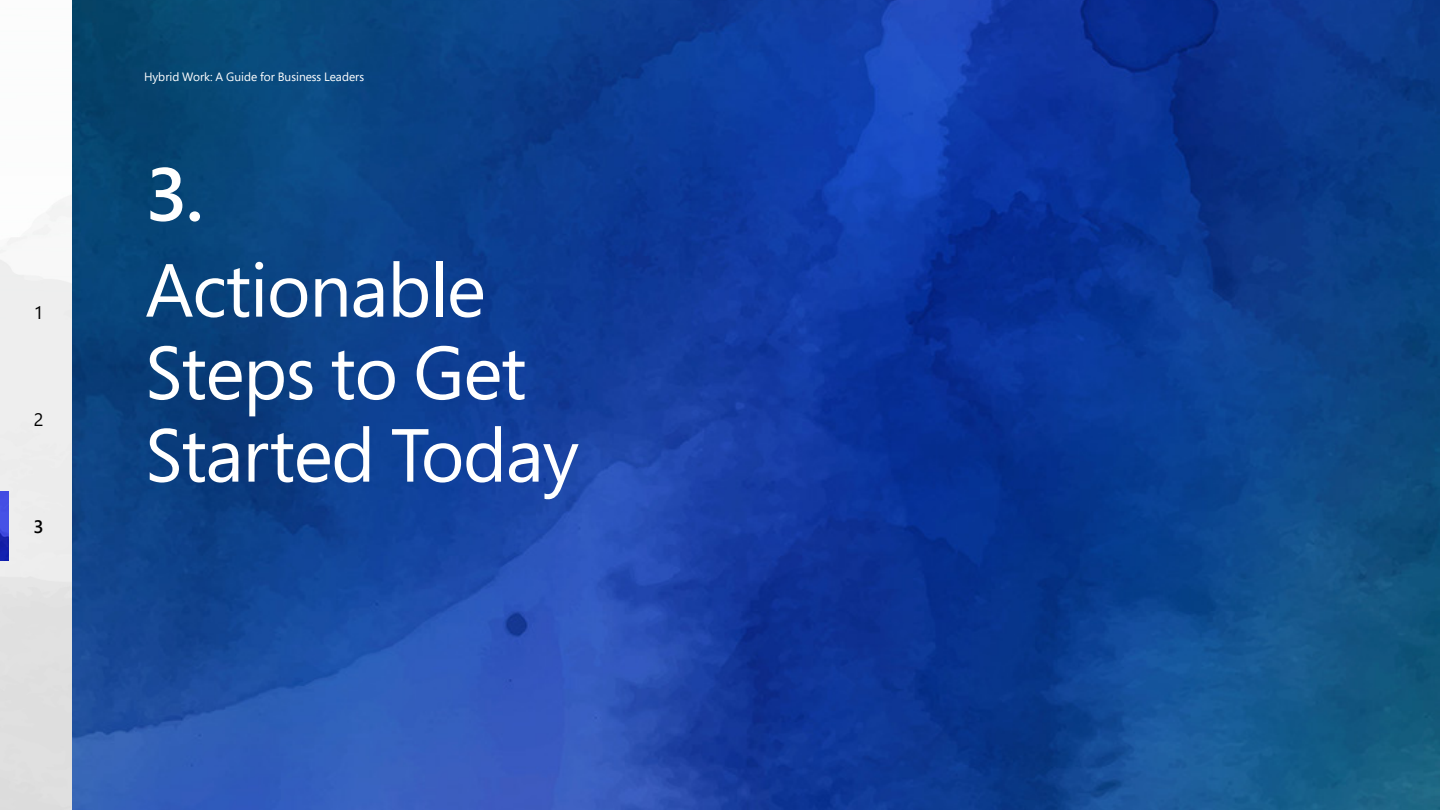
<style>
.page{position:relative;width:1440px;height:810px;background:#fff}
.page>*{position:absolute;margin:0;border:0;box-sizing:border-box;transform-origin:0 0}
.H2_100_120{font:75px/82.5px "Segoe Pro";letter-spacing:-.015em;color:#fff}
.H2_100_120-2{font:600 75px "Segoe Pro";color:#fff}
.t1{font:18px "Segoe Pro";color:#000}
.t2{font:600 18px "Segoe Pro";color:#000}
.t3{font:12px "Segoe Pro";color:#fff}
</style>
<div class="page">
<img style="left:0;top:0;width:1440px;height:810px">
<img style="left:0;top:491px;width:9px;height:69px">
<h2 class="t1" style="left:35px;top:300px;width:9px">1</h2>
<h2 class="t1" style="left:34px;top:407px;width:11px">2</h2>
<h2 class="t2" style="left:34px;top:514px;width:12px">3</h2>
<p class="t3" style="left:144px;top:69px;width:222px">Hybrid Work: A Guide for Business Leaders</p>
<p class="H2_100_120-2" style="left:145px;top:143px;width:60px">3.</p>
<p class="H2_100_120" style="left:145px;top:247px;width:435px">Actionable<br>Steps to Get<br>Started Today</p>
</div>
